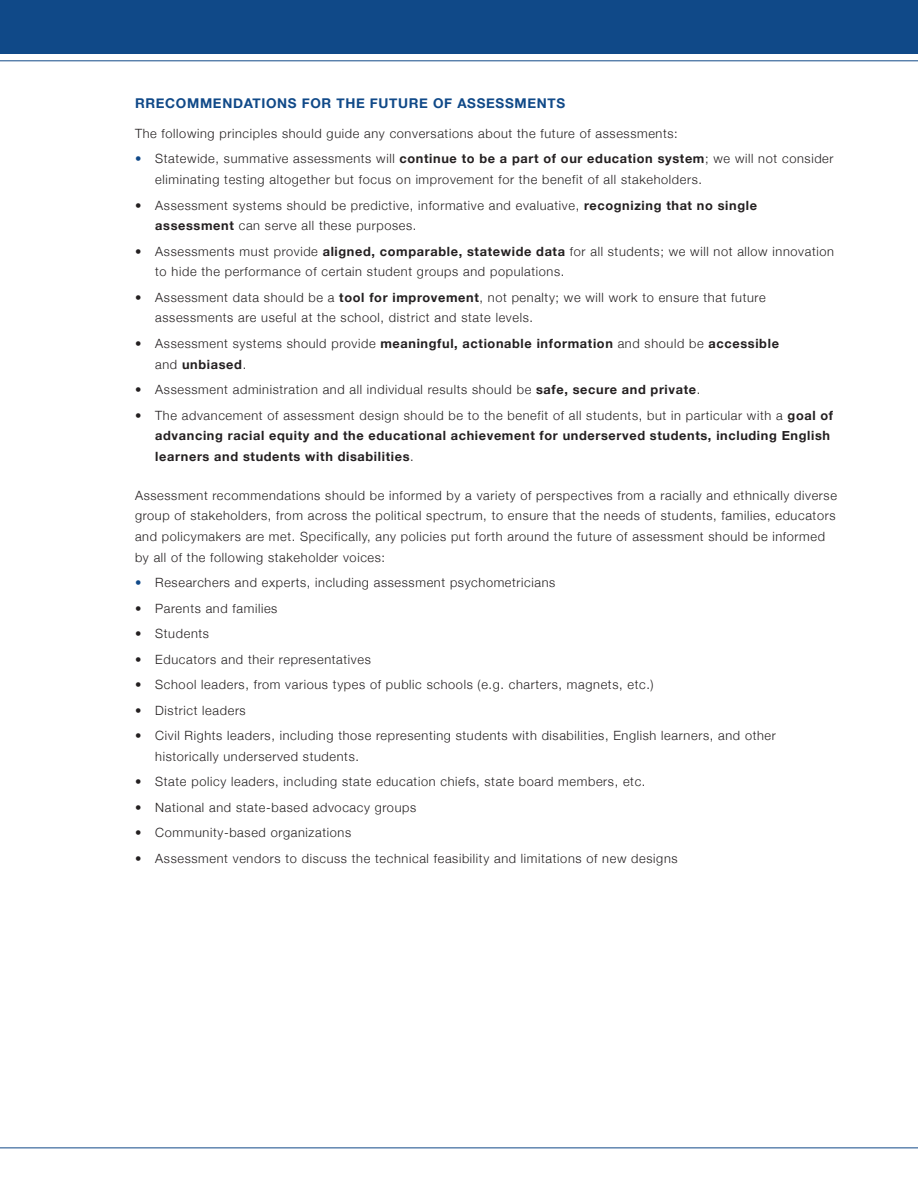
<style>
.page{position:relative;width:918px;height:1188px;background:#fff}
.page>*{position:absolute;margin:0;border:0;box-sizing:border-box;transform-origin:0 0}
.copy{font:700 13.5px "Helvetica Neue";letter-spacing:.05em;color:#104988}
.copy-2{font:300 12.75px/20.7px "Helvetica Neue";letter-spacing:.05em;color:#231f20}
.copy-3{font:700 12.75px/20.7px "Helvetica Neue";letter-spacing:.05em;color:#231f20}
.s1{color:#104988}
.s2{font-weight:700}
.s3{font-weight:300}
</style>
<div class="page">
<hr style="left:0;top:1148px;width:918px;height:1px;background:#104988">
<hr style="left:0;top:60px;width:918px;height:1px;background:#104988">
<div style="left:0;top:0;width:918px;height:54px;background:#104988"></div>
<p class="copy" style="left:135px;top:92px;width:432px">RRECOMMENDATIONS FOR THE FUTURE OF ASSESSMENTS</p>
<p class="copy-2" style="left:135px;top:122px;width:544px">The following principles should guide any conversations about the future of assessments:</p>
<p class="copy-2" style="left:155px;top:148px;width:680px;text-indent:-20px"><span class="s1">•</span> Statewide, summative assessments will <span class="s2">continue to be a part of our education system</span>; we will not consider eliminating testing altogether but focus on improvement for the benefit of all stakeholders.</p>
<p class="copy-2" style="left:155px;top:194px;width:603px;text-indent:-20px">• Assessment systems should be predictive, informative and evaluative, <span class="s2">recognizing that no single assessment</span> can serve all these purposes.</p>
<p class="copy-2" style="left:155px;top:240px;width:680px;text-indent:-20px">• Assessments must provide <span class="s2">aligned, comparable, statewide data</span> for all students; we will not allow innovation to hide the performance of certain student groups and populations.</p>
<p class="copy-2" style="left:155px;top:286px;width:612px;text-indent:-20px">• Assessment data should be a <span class="s2">tool for improvement</span>, not penalty; we will work to ensure that future assessments are useful at the school, district and state levels.</p>
<p class="copy-3" style="left:155px;top:333px;width:625px;text-indent:-20px"><span class="s3">• Assessment systems should provide</span> meaningful, actionable information <span class="s3">and should be</span> accessible <span class="s3">and</span> unbiased<span class="s3">.</span></p>
<p class="copy-2" style="left:135px;top:378px;width:567px">• Assessment administration and all individual results should be <span class="s2">safe, secure and private</span>.</p>
<p class="copy-3" style="left:155px;top:405px;width:679px;text-indent:-20px"><span class="s3">• The advancement of assessment design should be to the benefit of all students, but in particular with a</span> goal of advancing racial equity and the educational achievement for underserved students, including English learners and students with disabilities<span class="s3">.</span></p>
<p class="copy-2" style="left:135px;top:484px;width:704px">Assessment recommendations should be informed by a variety of perspectives from a racially and ethnically diverse group of stakeholders, from across the political spectrum, to ensure that the needs of students, families, educators and policymakers are met. Specifically, any policies put forth around the future of assessment should be informed by all of the following stakeholder voices:</p>
<p class="copy-2" style="left:135px;top:571px;width:422px"><span class="s1">•</span> Researchers and experts, including assessment psychometricians</p>
<p class="copy-2" style="left:135px;top:597px;width:144px">• Parents and families</p>
<p class="copy-2" style="left:135px;top:622px;width:76px">• Students</p>
<p class="copy-2" style="left:135px;top:648px;width:237px">• Educators and their representatives</p>
<p class="copy-2" style="left:135px;top:673px;width:520px">• School leaders, from various types of public schools (e.g. charters, magnets, etc.)</p>
<p class="copy-2" style="left:135px;top:699px;width:112px">• District leaders</p>
<p class="copy-2" style="left:155px;top:724px;width:622px;text-indent:-20px">• Civil Rights leaders, including those representing students with disabilities, English learners, and other historically underserved students.</p>
<p class="copy-2" style="left:135px;top:770px;width:512px">• State policy leaders, including state education chiefs, state board members, etc.</p>
<p class="copy-2" style="left:135px;top:796px;width:283px">• National and state-based advocacy groups</p>
<p class="copy-2" style="left:135px;top:821px;width:218px">• Community-based organizations</p>
<p class="copy-2" style="left:135px;top:847px;width:544px">• Assessment vendors to discuss the technical feasibility and limitations of new designs</p>
</div>
